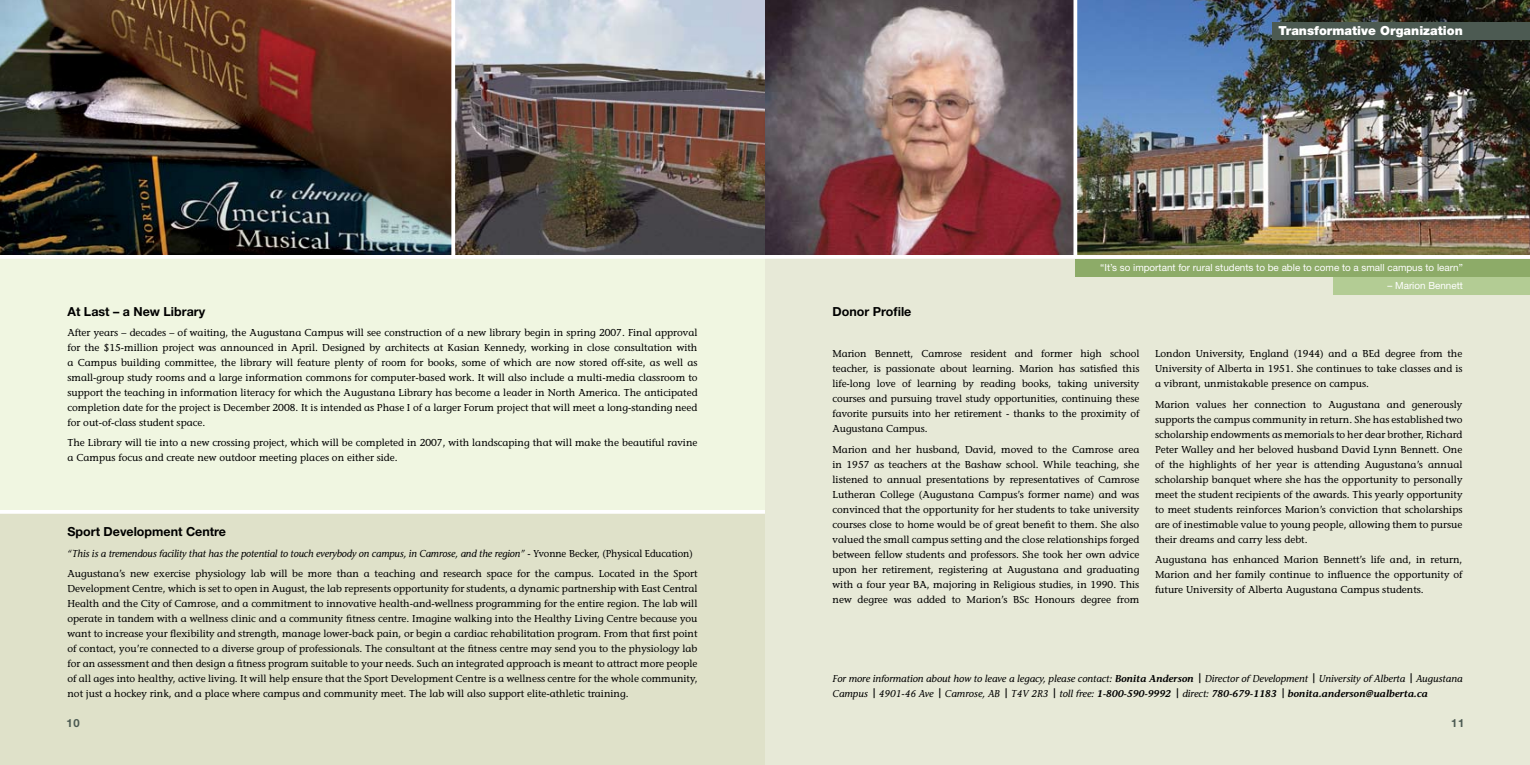
<style>
.page{position:relative;width:1530px;height:765px;background:#fff}
.page>*{position:absolute;margin:0;border:0;box-sizing:border-box;transform-origin:0 0}
.t1{font:700 12.5px "Helvetica Neue LT Std";color:#000}
.t2{font:900 12.5px "Helvetica Neue LT Std";color:#fff}
.t3{font:700 11.25px "Helvetica Neue LT Std";color:#4c5a52}
.t4{font:500 10px/15px "Stone Informal Std";color:#000;text-align:justify}
.t5{font:500 10px/20.4px "Stone Informal Std";color:#000;scale:.96 1}
.t6{font:italic 500 9.88px/15px "Stone Informal Std";color:#000}
.t7{font:9.88px "Helvetica Neue LT Std";color:#fff}
.s1{font-style:italic}
.s2{font-weight:600}
.s3{font-family:"Helvetica Neue LT Std";font-style:normal}
</style>
<div class="page">
<div style="left:760px;top:0;width:770px;height:765px;background:#e7e9d7"></div>
<img style="left:0;top:0;width:1530px;height:255px">
<div style="left:1272px;top:22px;width:258px;height:18px;background:#4c5a52"></div>
<div style="left:0;top:254px;width:765px;height:258px;background:#f0f6e1"></div>
<div style="left:0;top:510px;width:765px;height:255px;background:#dfe1c9"></div>
<svg style="left:1073px;top:0;width:4px;height:255px"></svg>
<svg style="left:0;top:510px;width:765px;height:4px;background:#fdfdfb"></svg>
<div style="left:1334px;top:277px;width:196px;height:18px;background:#b3cc94"></div>
<div style="left:1076px;top:259px;width:454px;height:18px;background:#8dab68"></div>
<svg style="left:451px;top:0;width:4px;height:255px"></svg>
<hr style="left:0;top:255px;width:1530px;height:4px;background:#fff">
<p class="t2" style="left:1279px;top:23px;width:186px">Transformative Organization</p>
<p class="t1" style="left:68px;top:303px;width:139px">At Last – a New Library</p>
<p class="t4" style="left:68px;top:325px;width:632px">After years – decades – of waiting, the Augustana Campus will see construction of a new library begin in spring 2007. Final approval for the $15-million project was announced in April. Designed by architects at Kasian Kennedy, working in close consultation with a Campus building committee, the library will feature plenty of room for books, some of which are now stored off-site, as well as small-group study rooms and a large information commons for computer-based work. It will also include a multi-media classroom to support the teaching in information literacy for which the Augustana Library has become a leader in North America. The anticipated completion date for the project is December 2008. It is intended as Phase I of a larger Forum project that will meet a long-standing need for out-of-class student space.</p>
<p class="t4" style="left:68px;top:435px;width:632px">The Library will tie into a new crossing project, which will be completed in 2007, with landscaping that will make the beautiful ravine a Campus focus and create new outdoor meeting places on either side.</p>
<p class="t1" style="left:68px;top:524px;width:160px">Sport Development Centre</p>
<p class="t5" style="left:68px;top:543px;width:658px"><span class="s1">“This is a tremendous facility that has the potential to touch everybody on campus, in Camrose, and the region”</span> - Yvonne Becker, (Physical Education)<br>Augustana’s new exercise physiology lab will be more than a teaching and research space for the campus. Located in the Sport</p>
<p class="t4" style="left:68px;top:581px;width:632px">Development Centre, which is set to open in August, the lab represents opportunity for students, a dynamic partnership with East Central Health and the City of Camrose, and a commitment to innovative health-and-wellness programming for the entire region. The lab will operate in tandem with a wellness clinic and a community fitness centre. Imagine walking into the Healthy Living Centre because you want to increase your flexibility and strength, manage lower-back pain, or begin a cardiac rehabilitation program. From that first point of contact, you’re connected to a diverse group of professionals. The consultant at the fitness centre may send you to the physiology lab for an assessment and then design a fitness program suitable to your needs. Such an integrated approach is meant to attract more people of all ages into healthy, active living. It will help ensure that the Sport Development Centre is a wellness centre for the whole community, not just a hockey rink, and a place where campus and community meet. The lab will also support elite-athletic training.</p>
<p class="t1" style="left:832px;top:303px;width:80px">Donor Profile</p>
<p class="t7" style="left:1100px;top:262px;width:364px">“It’s so important for rural students to be able to come to a small campus to learn”</p>
<p class="t7" style="left:1387px;top:279px;width:77px">– Marion Bennett</p>
<p class="t4" style="left:833px;top:346px;width:308px">Marion Bennett, Camrose resident and former high school teacher, is passionate about learning. Marion has satisfied this life-long love of learning by reading books, taking university courses and pursuing travel study opportunities, continuing these favorite pursuits into her retirement - thanks to the proximity of Augustana Campus.</p>
<p class="t4" style="left:833px;top:442px;width:308px">Marion and her husband, David, moved to the Camrose area in 1957 as teachers at the Bashaw school. While teaching, she listened to annual presentations by representatives of Camrose Lutheran College (Augustana Campus’s former name) and was convinced that the opportunity for her students to take university courses close to home would be of great benefit to them. She also valued the small campus setting and the close relationships forged between fellow students and professors. She took her own advice upon her retirement, registering at Augustana and graduating with a four year BA, majoring in Religious studies, in 1990. This new degree was added to Marion’s BSc Honours degree from</p>
<p class="t4" style="left:1155px;top:346px;width:309px">London University, England (1944) and a BEd degree from the University of Alberta in 1951. She continues to take classes and is a vibrant, unmistakable presence on campus.</p>
<p class="t4" style="left:1155px;top:397px;width:309px">Marion values her connection to Augustana and generously supports the campus community in return. She has established two scholarship endowments as memorials to her dear brother, Richard Peter Walley and her beloved husband David Lynn Bennett. One of the highlights of her year is attending Augustana’s annual scholarship banquet where she has the opportunity to personally meet the student recipients of the awards. This yearly opportunity to meet students reinforces Marion’s conviction that scholarships are of inestimable value to young people, allowing them to pursue their dreams and carry less debt.</p>
<p class="t4" style="left:1155px;top:552px;width:309px">Augustana has enhanced Marion Bennett’s life and, in return, Marion and her family continue to influence the opportunity of future University of Alberta Augustana Campus students.</p>
<p class="t6" style="left:832px;top:671px;width:632px">For more information about how to leave a legacy, please contact: <span class="s2">Bonita Anderson</span> <span class="s3">|</span> Director of Development <span class="s3">|</span> University of Alberta <span class="s3">|</span> Augustana<br>Campus <span class="s3">|</span> 4901-46 Ave <span class="s3">|</span> Camrose, AB <span class="s3">|</span> T4V 2R3 <span class="s3">|</span> toll free: <span class="s2">1-800-590-9992</span> <span class="s3">|</span> direct: <span class="s2">780-679-1183</span> <span class="s3">|</span> <span class="s2">bonita.anderson@ualberta.ca</span></p>
<p class="t3" style="left:67px;top:716px;width:15px">10</p>
<p class="t3" style="left:1451px;top:716px;width:15px">11</p>
</div>
